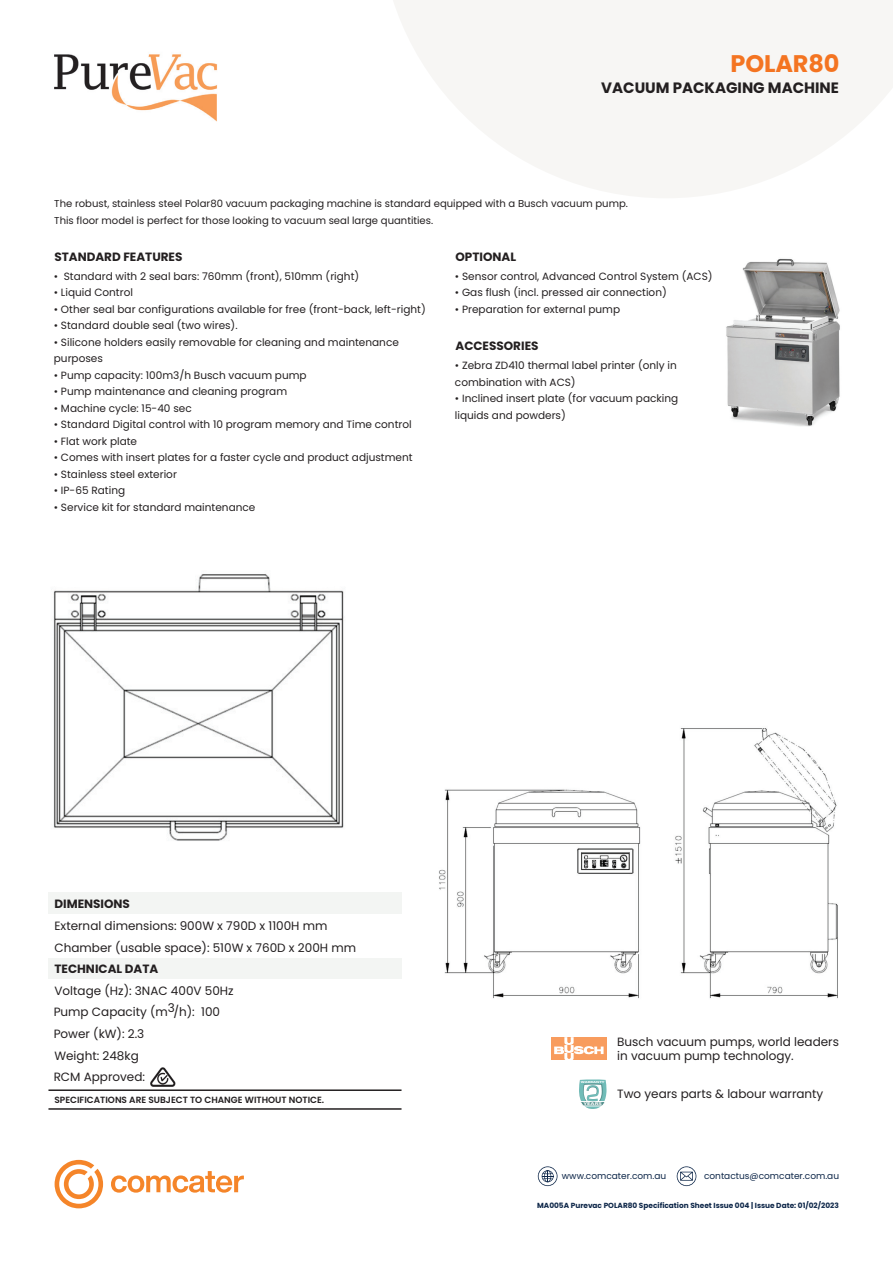
<style>
.page{position:relative;width:893px;height:1263px;background:#fff}
.page>*{position:absolute;margin:0;border:0;box-sizing:border-box;transform-origin:0 0}
.t1{font:700 24px "Poppins";letter-spacing:-.005em;color:#f47421}
.t2{font:700 15px "Poppins";color:#231f20}
.t3{font:12px/21.6px "Poppins";color:#231f20}
.t4{font:700 12px "Poppins";color:#231f20}
.t5{font:10.5px/16.5px "Poppins";color:#231f20}
.t6{font:10.05px/16.5px "Poppins";color:#231f20}
.t7{font:600 9px "Poppins";color:#231f20}
.t8{font:9px "Poppins";color:#0e2749}
.t9{font:700 7.35px "Poppins";color:#0e2749}
.t10{font:700 4.05px "Myriad Pro";color:#fff;scale:1.56 1}
.t11{font:700 3px "Myriad Pro";color:#fff;scale:1.56 1}
</style>
<div class="page">
<svg style="left:394px;top:0;width:499px;height:198px;fill:#f7f6f4"></svg>
<img style="left:726px;top:258px;width:114px;height:169px">
<svg style="left:538px;top:1166px;width:19px;height:20px"></svg>
<svg style="left:677px;top:1166px;width:19px;height:20px"></svg>
<svg style="left:55px;top:1160px;width:189px;height:48px"></svg>
<hr style="left:48px;top:1089px;width:353px;height:2px;background:#231f20">
<hr style="left:48px;top:1108px;width:353px;height:2px;background:#231f20">
<img style="left:54px;top:54px;width:163px;height:68px">
<div style="left:48px;top:892px;width:354px;height:22px;background:#f3f5f3"></div>
<div style="left:48px;top:958px;width:354px;height:21px;background:#f3f5f3"></div>
<img style="left:150px;top:1068px;width:26px;height:18px">
<img style="left:53px;top:574px;width:291px;height:267px">
<img style="left:439px;top:728px;width:399px;height:271px">
<svg style="left:579px;top:1079px;width:27px;height:30px"></svg>
<div style="left:551px;top:1038px;width:55px;height:22px;background:#f89c5e"></div>
<svg style="left:554px;top:1037px;width:50px;height:23px"></svg>
<h1 class="t1" style="left:730px;top:50px;width:110px">POLAR80</h1>
<h2 class="t2" style="left:601px;top:79px;width:239px">VACUUM PACKAGING MACHINE</h2>
<p class="t6" style="left:54px;top:195px;width:575px">The robust, stainless steel Polar80 vacuum packaging machine is standard equipped with a Busch vacuum pump.<br>This floor model is perfect for those looking to vacuum seal large quantities.</p>
<p class="t4" style="left:54px;top:249px;width:130px">STANDARD FEATURES</p>
<p class="t5" style="left:54px;top:268px;width:307px">• Standard with 2 seal bars: 760mm (front), 510mm (right)</p>
<p class="t5" style="left:54px;top:284px;width:81px">• Liquid Control</p>
<p class="t5" style="left:54px;top:301px;width:373px">• Other seal bar configurations available for free (front-back, left-right)</p>
<p class="t5" style="left:54px;top:317px;width:185px">• Standard double seal (two wires).</p>
<p class="t5" style="left:54px;top:334px;width:346px">• Silicone holders easily removable for cleaning and maintenance purposes</p>
<p class="t5" style="left:54px;top:367px;width:254px">• Pump capacity: 100m3/h Busch vacuum pump</p>
<p class="t5" style="left:54px;top:383px;width:235px">• Pump maintenance and cleaning program</p>
<p class="t5" style="left:54px;top:400px;width:139px">• Machine cycle: 15-40 sec</p>
<p class="t5" style="left:54px;top:416px;width:359px">• Standard Digital control with 10 program memory and Time control</p>
<p class="t5" style="left:54px;top:433px;width:85px">• Flat work plate</p>
<p class="t5" style="left:54px;top:449px;width:360px">• Comes with insert plates for a faster cycle and product adjustment</p>
<p class="t5" style="left:54px;top:466px;width:125px">• Stainless steel exterior</p>
<p class="t5" style="left:54px;top:482px;width:73px">• IP-65 Rating</p>
<p class="t5" style="left:54px;top:499px;width:203px">• Service kit for standard maintenance</p>
<p class="t4" style="left:455px;top:249px;width:62px">OPTIONAL</p>
<p class="t5" style="left:455px;top:268px;width:259px">• Sensor control, Advanced Control System (ACS)</p>
<p class="t5" style="left:455px;top:284px;width:213px">• Gas flush (incl. pressed air connection)</p>
<p class="t5" style="left:455px;top:301px;width:167px">• Preparation for external pump</p>
<p class="t4" style="left:455px;top:339px;width:85px">ACCESSORIES</p>
<p class="t5" style="left:455px;top:358px;width:223px">• Zebra ZD410 thermal label printer (only in combination with ACS)</p>
<p class="t5" style="left:455px;top:391px;width:225px">• Inclined insert plate (for vacuum packing liquids and powders)</p>
<p class="t4" style="left:54px;top:897px;width:77px">DIMENSIONS</p>
<p class="t3" style="left:54px;top:937px;width:303px">Chamber (usable space): 510W x 760D x 200H mm</p>
<p class="t3" style="left:54px;top:915px;width:275px">External dimensions: 900W x 790D x 1100H mm</p>
<p class="t4" style="left:54px;top:962px;width:105px">TECHNICAL DATA</p>
<p class="t3" style="left:54px;top:980px;width:182px">Voltage (Hz): 3NAC 400V 50Hz<br>Pump Capacity (m3/h): 100<br>Power (kW): 2.3<br>Weight: 248kg<br>RCM Approved:</p>
<p class="t7" style="left:54px;top:1094px;width:271px">SPECIFICATIONS ARE SUBJECT TO CHANGE WITHOUT NOTICE.</p>
<p class="t11" style="left:581px;top:1080px;width:17px">WARRANTY</p>
<p class="t10" style="left:583px;top:1101px;width:14px">YEARS</p>
<p class="t3" style="left:617px;top:1034px;width:223px;line-height:14.4px">Busch vacuum pumps, world leaders in vacuum pump technology.</p>
<p class="t3" style="left:617px;top:1083px;width:208px">Two years parts &amp; labour warranty</p>
<p class="t8" style="left:562px;top:1171px;width:106px">www.comcater.com.au</p>
<p class="t8" style="left:704px;top:1171px;width:137px">contactus@comcater.com.au</p>
<p class="t9" style="left:537px;top:1201px;width:303px">MA005A Purevac POLAR80 Specification Sheet Issue 004 | Issue Date: 01/02/2023</p>
</div>
